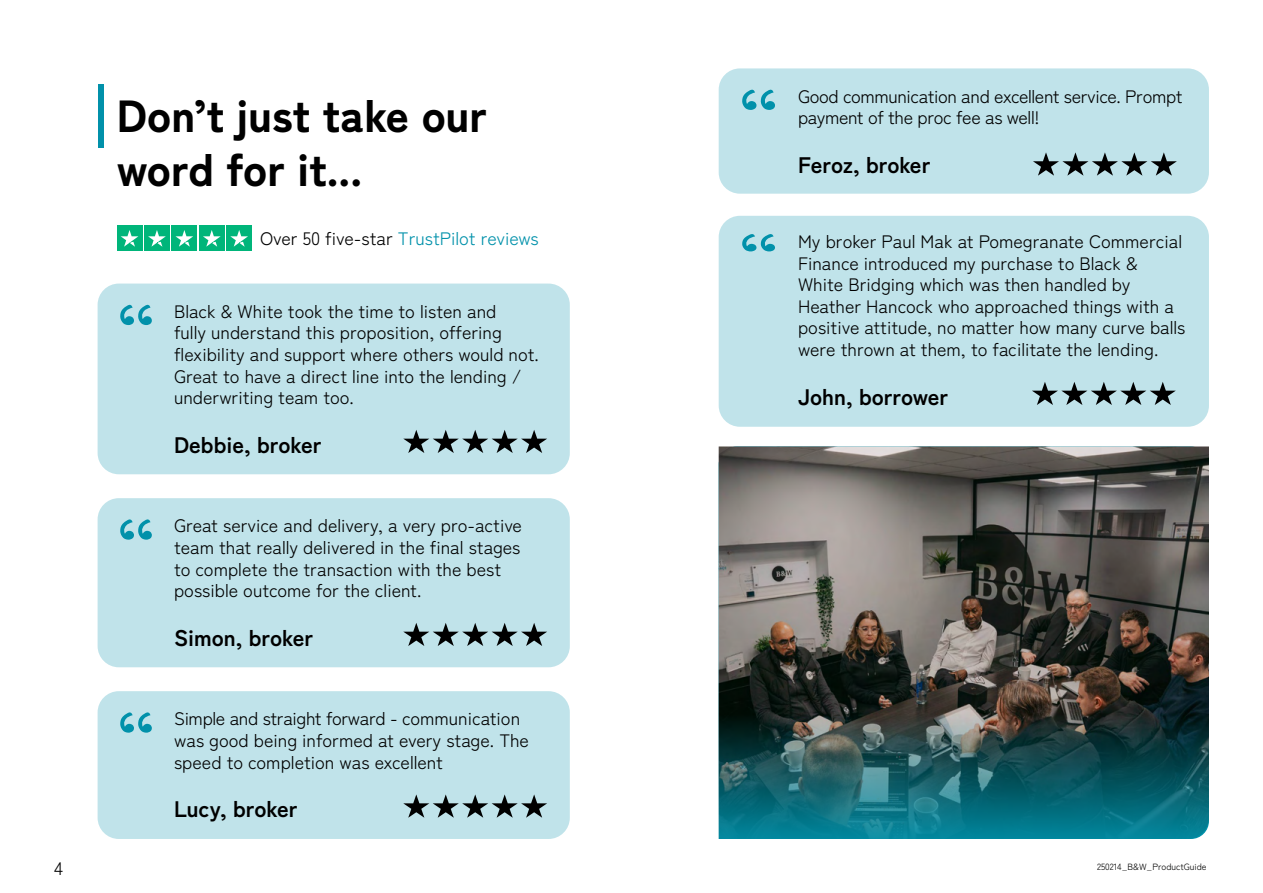
<style>
.page{position:relative;width:1263px;height:893px;background:#fff}
.page>*{position:absolute;margin:0;border:0;box-sizing:border-box;transform-origin:0 0}
.t1{font:900 45px/54px "Zen Kaku Gothic New";color:#000}
.t2{font:700 22.5px "Zen Kaku Gothic New";color:#000}
.t3{font:18px/21.6px "Zen Kaku Gothic New";color:#000}
.t4{font:18px/21.6px "Zen Kaku Gothic New";letter-spacing:-.02em;color:#000}
.t5{font:18px "Zen Kaku Gothic New";color:#0191aa}
.t6{font:9px "Zen Kaku Gothic New";color:#000101}
.s1{color:#000}
</style>
<div class="page">
<img style="left:719px;top:446px;width:490px;height:393px">
<div style="left:98px;top:284px;width:472px;height:190px;background:#c0e3ea;border-radius:21px"></div>
<svg style="left:120px;top:305px;width:32px;height:20px"></svg>
<svg style="left:403px;top:430px;width:144px;height:23px"></svg>
<div style="left:719px;top:216px;width:490px;height:211px;background:#c0e3ea;border-radius:21px"></div>
<svg style="left:742px;top:234px;width:33px;height:18px"></svg>
<div style="left:98px;top:691px;width:472px;height:148px;background:#c0e3ea;border-radius:21px"></div>
<svg style="left:120px;top:712px;width:32px;height:21px"></svg>
<svg style="left:403px;top:794px;width:144px;height:24px"></svg>
<div style="left:98px;top:498px;width:472px;height:169px;background:#c0e3ea;border-radius:21px"></div>
<svg style="left:120px;top:519px;width:32px;height:21px"></svg>
<svg style="left:403px;top:623px;width:144px;height:23px"></svg>
<div style="left:98px;top:84px;width:5px;height:64px;background:#0191aa"></div>
<div style="left:117px;top:226px;width:25px;height:25px;background:#00b57a"></div>
<div style="left:144px;top:226px;width:26px;height:25px;background:#00b57a"></div>
<div style="left:172px;top:226px;width:25px;height:25px;background:#00b57a"></div>
<div style="left:199px;top:226px;width:25px;height:25px;background:#00b57a"></div>
<div style="left:227px;top:226px;width:25px;height:25px;background:#00b57a"></div>
<svg style="left:121px;top:230px;width:17px;height:17px"></svg>
<svg style="left:148px;top:230px;width:18px;height:17px"></svg>
<svg style="left:175px;top:230px;width:18px;height:17px"></svg>
<svg style="left:203px;top:230px;width:18px;height:17px"></svg>
<svg style="left:230px;top:230px;width:18px;height:17px"></svg>
<svg style="left:1032px;top:382px;width:144px;height:23px"></svg>
<div style="left:719px;top:68px;width:490px;height:126px;background:#c0e3ea;border-radius:21px"></div>
<svg style="left:742px;top:89px;width:33px;height:21px"></svg>
<svg style="left:1033px;top:152px;width:144px;height:24px"></svg>
<p class="t3" style="left:54px;top:858px;width:10px">4</p>
<h1 class="t1" style="left:117px;top:87px;width:371px">Don’t just take our word for it...</h1>
<p class="t5" style="left:260px;top:228px;width:280px"><span class="s1">Over 50 five-star</span> TrustPilot reviews</p>
<p class="t3" style="left:174px;top:300px;width:366px">Black &amp; White took the time to listen and<br>fully understand this proposition, offering flexibility and support where others would not.<br>Great to have a direct line into the lending / underwriting team too.</p>
<p class="t2" style="left:174px;top:431px;width:149px">Debbie, broker</p>
<p class="t3" style="left:174px;top:515px;width:349px">Great service and delivery, a very pro-active team that really delivered in the final stages to complete the transaction with the best possible outcome for the client.</p>
<p class="t2" style="left:174px;top:624px;width:140px">Simon, broker</p>
<p class="t3" style="left:174px;top:708px;width:356px">Simple and straight forward - communication was good being informed at every stage. The speed to completion was excellent</p>
<p class="t2" style="left:174px;top:795px;width:125px">Lucy, broker</p>
<p class="t4" style="left:798px;top:85px;width:386px">Good communication and excellent service. Prompt payment of the proc fee as well!</p>
<p class="t2" style="left:798px;top:151px;width:134px">Feroz, broker</p>
<p class="t3" style="left:798px;top:231px;width:389px">My broker Paul Mak at Pomegranate Commercial Finance introduced my purchase to Black &amp; White Bridging which was then handled by Heather Hancock who approached things with a positive attitude, no matter how many curve balls were thrown at them, to facilitate the lending.</p>
<p class="t2" style="left:798px;top:383px;width:151px">John, borrower</p>
<p class="t6" style="left:1097px;top:861px;width:111px">250214_B&amp;W_ProductGuide</p>
</div>
